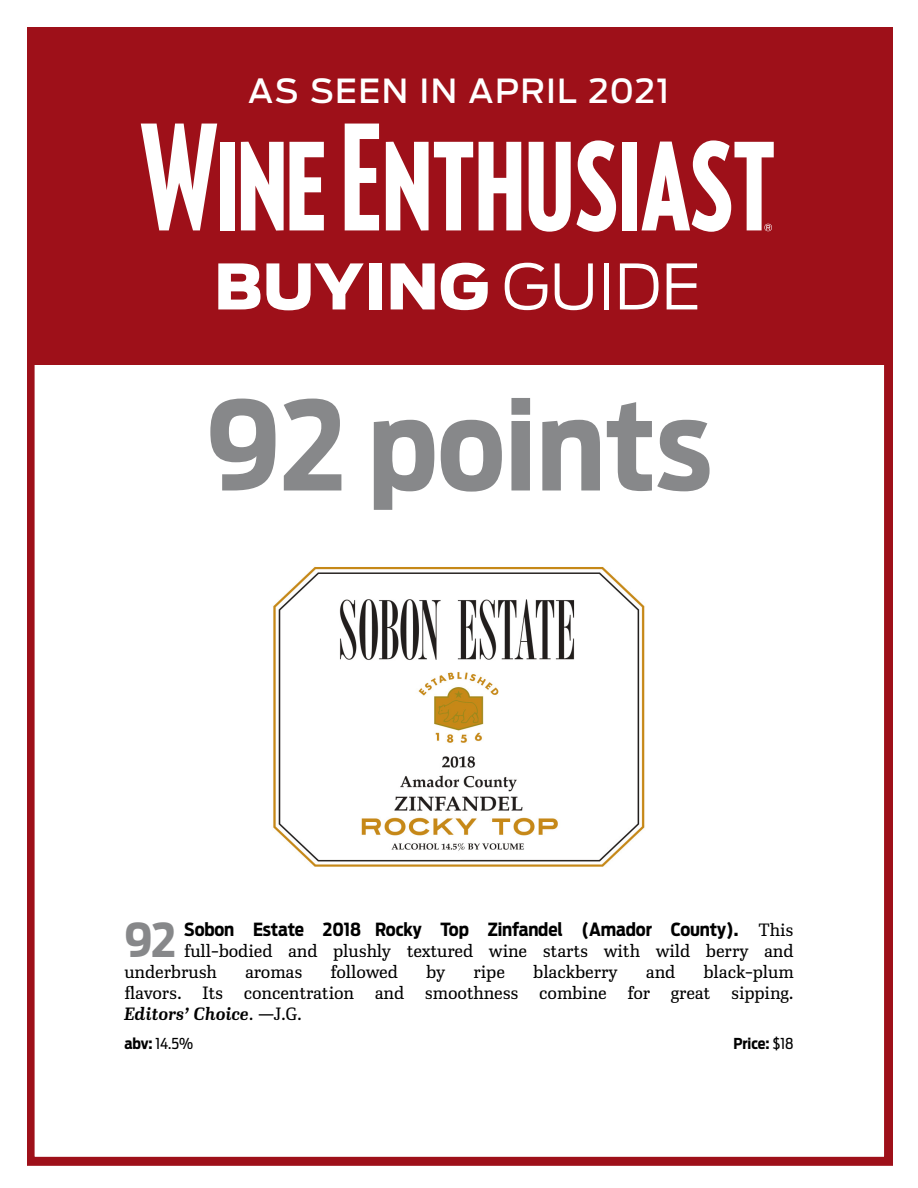
<style>
.page{position:relative;width:918px;height:1188px;background:#fff}
.page>*{position:absolute;margin:0;border:0;box-sizing:border-box;transform-origin:0 0}
.t1{font:700 122.55px "Antenna Cond";color:#87888a}
.t2{font:900 62.1px "Antenna";color:#fff}
.t3{font:700 46.35px "Antenna Cond";color:#87888a}
.t4{font:500 33px "Antenna";letter-spacing:.035em;color:#fff}
.t5{font:300 18px/21px "Ibis Text";letter-spacing:-.01em;color:#000}
.t6{font:700 18px "Antenna Cond";letter-spacing:-.01em;color:#000}
.t7{font:15px "Antenna Cond";color:#000}
.t8{font:700 15px "Antenna Cond";letter-spacing:-.01em;color:#000}
.s1{font-weight:300}
.s2{font-family:"Ibis Text";font-weight:300}
.s3{font-weight:600;font-style:italic}
.s4{font-weight:700}
.s5{font-weight:400}
</style>
<div class="page">
<div style="left:26px;top:27px;width:867px;height:337px;background:#9e1019"></div>
<div style="left:26px;top:229px;width:867px;height:937px;border:9px solid #9e1019"></div>
<svg style="left:141px;top:124px;width:76px;height:106px"></svg>
<div style="left:220px;top:142px;width:15px;height:88px;background:#fff"></div>
<svg style="left:241px;top:142px;width:83px;height:89px"></svg>
<svg style="left:345px;top:124px;width:34px;height:106px"></svg>
<svg style="left:386px;top:142px;width:87px;height:89px"></svg>
<svg style="left:479px;top:142px;width:42px;height:88px"></svg>
<svg style="left:529px;top:140px;width:87px;height:92px"></svg>
<div style="left:622px;top:142px;width:15px;height:88px;background:#fff"></div>
<svg style="left:642px;top:140px;width:132px;height:92px"></svg>
<img style="left:273px;top:567px;width:372px;height:300px">
<h3 class="t4" style="left:248px;top:68px;width:423px">AS SEEN IN APRIL 2021</h3>
<h2 class="t2" style="left:214px;top:242px;width:488px">BUYING <span class="s1">GUIDE</span></h2>
<h1 class="t1" style="left:206px;top:363px;width:507px">92 points</h1>
<h3 class="t3" style="left:124px;top:909px;width:54px">92</h3>
<p class="t6" style="left:184px;top:917px;width:611px">Sobon Estate 2018 Rocky Top Zinfandel (Amador County). <span class="s2">This</span></p>
<p class="t5" style="left:124px;top:940px;width:671px;text-indent:60px">full-bodied and plushly textured wine starts with wild berry and underbrush</p>
<p class="t5" style="left:124px;top:961px;width:671px;text-align:justify;text-indent:579px">black-plum flavors. Its concentration and smoothness combine for great sipping.<br><span class="s3">Editors’ Choice</span>. —J.G.</p>
<p class="t7" style="left:124px;top:1033px;width:70px"><span class="s4">abv:</span> 14.5%</p>
<p class="t8" style="left:734px;top:1033px;width:62px">Price: <span class="s5">$18</span></p>
<p class="t5" style="left:245px;top:961px;width:59px">aromas</p>
<p class="t5" style="left:331px;top:961px;width:69px">followed</p>
<p class="t5" style="left:426px;top:961px;width:21px">by</p>
<p class="t5" style="left:473px;top:961px;width:33px">ripe</p>
<p class="t5" style="left:533px;top:961px;width:86px">blackberry</p>
<p class="t5" style="left:646px;top:961px;width:31px">and</p>
</div>
